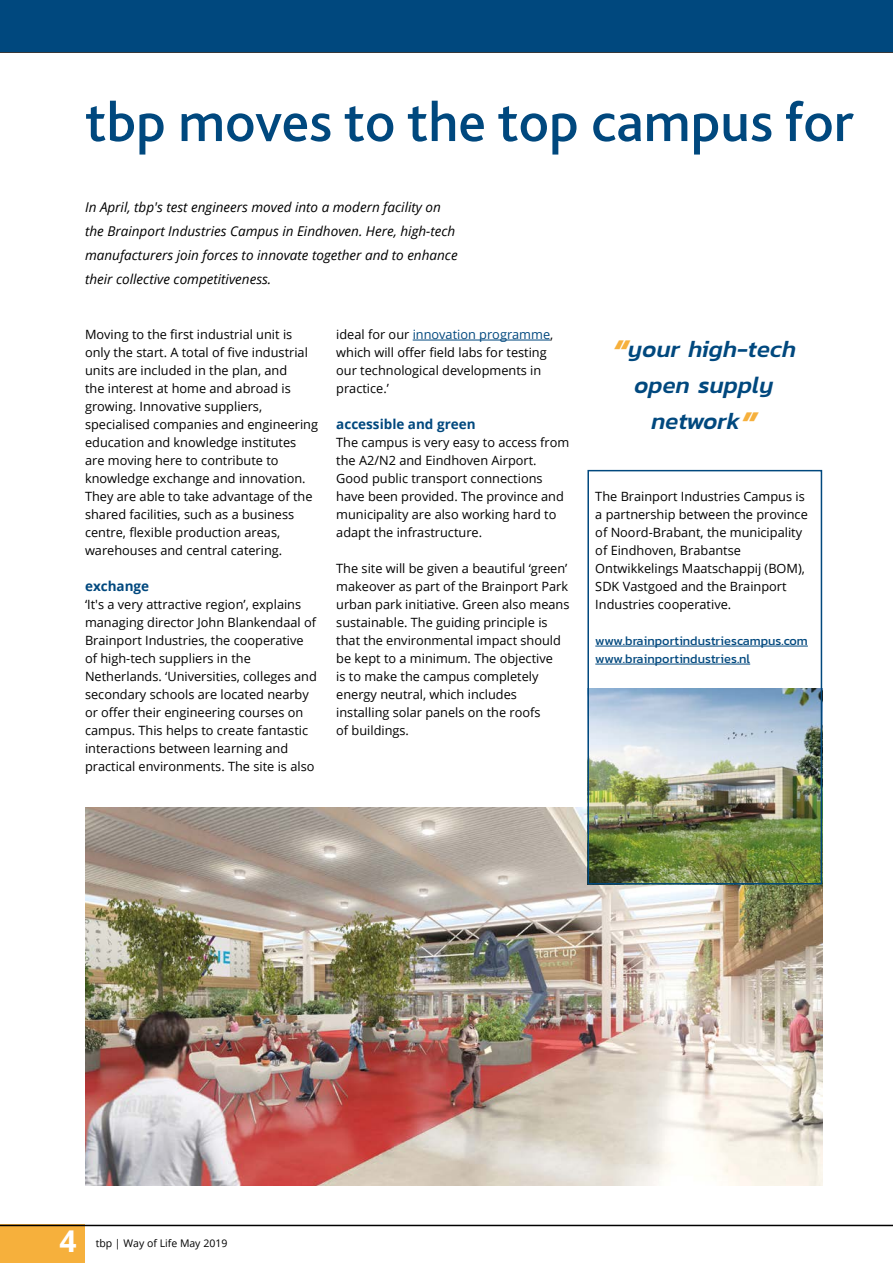
<style>
.page{position:relative;width:893px;height:1263px;background:#fff}
.page>*{position:absolute;margin:0;border:0;box-sizing:border-box;transform-origin:0 0}
.t1{font:500 57px "Bliss 2";color:#00487e}
.t2{font:700 30px "Open Sans";color:#fff}
.t3{font:italic 500 24px/36px "Kanit";color:#00487e;text-align:center}
.t4{font:italic 13.5px/24px "Open Sans";color:#000}
.t5{font:700 13.5px "Open Sans";color:#00487e}
.t6{font:12.75px/18px "Open Sans";color:#000}
.t7{font:12.75px/18px "Kanit";color:#00487e}
.t8{font:10.5px "Open Sans";color:#000}
.s1{color:#00487e}
.s2{font-weight:700;font-size:37.5px;color:#f6b03c}
</style>
<div class="page">
<hr style="left:413px;top:340px;width:137px;height:1px;background:#00487e">
<img style="left:85px;top:807px;width:737px;height:378px">
<hr style="left:595px;top:646px;width:213px;height:1px;background:#00487e">
<hr style="left:595px;top:664px;width:155px;height:1px;background:#00487e">
<img style="left:590px;top:689px;width:229px;height:192px">
<div style="left:587px;top:470px;width:235px;height:414px;border:2px solid #00487e"></div>
<div style="left:0;top:1225px;width:85px;height:38px;background:#f6b03c"></div>
<hr style="left:0;top:1225px;width:893px;height:1px;background:#000">
<hr style="left:0;top:51px;width:893px;height:2px;background:#000">
<div style="left:0;top:0;width:893px;height:51px;background:#00487e"></div>
<h1 class="t1" style="left:85px;top:87px;width:770px">tbp moves to the top campus for</h1>
<p class="t4" style="left:85px;top:195px;width:374px">In April, tbp's test engineers moved into a modern facility on the Brainport Industries Campus in Eindhoven. Here, high-tech manufacturers join forces to innovate together and to enhance their collective competitiveness.</p>
<p class="t6" style="left:85px;top:325px;width:235px">Moving to the first industrial unit is only the start. A total of five industrial units are included in the plan, and<br>the interest at home and abroad is growing. Innovative suppliers, specialised companies and engineering education and knowledge institutes are moving here to contribute to knowledge exchange and innovation.<br>They are able to take advantage of the shared facilities, such as a business centre, flexible production areas, warehouses and central catering.</p>
<p class="t5" style="left:85px;top:577px;width:66px">exchange</p>
<p class="t6" style="left:85px;top:595px;width:233px">‘It's a very attractive region’, explains managing director John Blankendaal of Brainport Industries, the cooperative of high-tech suppliers in the Netherlands. ‘Universities, colleges and secondary schools are located nearby or offer their engineering courses on campus. This helps to create fantastic interactions between learning and practical environments. The site is also</p>
<p class="t6" style="left:336px;top:325px;width:219px">ideal for our <span class="s1">innovation programme</span>, which will offer field labs for testing our technological developments in practice.’</p>
<p class="t5" style="left:336px;top:415px;width:141px">accessible and green</p>
<p class="t6" style="left:336px;top:433px;width:235px">The campus is very easy to access from the A2/N2 and Eindhoven Airport.<br>Good public transport connections have been provided. The province and municipality are also working hard to adapt the infrastructure.</p>
<p class="t6" style="left:336px;top:559px;width:235px">The site will be given a beautiful ‘green’ makeover as part of the Brainport Park urban park initiative. Green also means sustainable. The guiding principle is that the environmental impact should be kept to a minimum. The objective<br>is to make the campus completely energy neutral, which includes installing solar panels on the roofs<br>of buildings.</p>
<h3 class="t3" style="left:612px;top:331px;width:186px"><span class="s2">“</span>your high-tech open supply network<span class="s2">”</span></h3>
<p class="t6" style="left:595px;top:487px;width:214px">The Brainport Industries Campus is a partnership between the province of Noord-Brabant, the municipality of Eindhoven, Brabantse<br>Ontwikkelings Maatschappij (BOM),<br>SDK Vastgoed and the Brainport<br>Industries cooperative.</p>
<p class="t7" style="left:595px;top:632px;width:214px">www.brainportindustriescampus.com www.brainportindustries.nl</p>
<h2 class="t2" style="left:59px;top:1220px;width:19px">4</h2>
<p class="t8" style="left:96px;top:1236px;width:133px">tbp | Way of Life May 2019</p>
</div>
